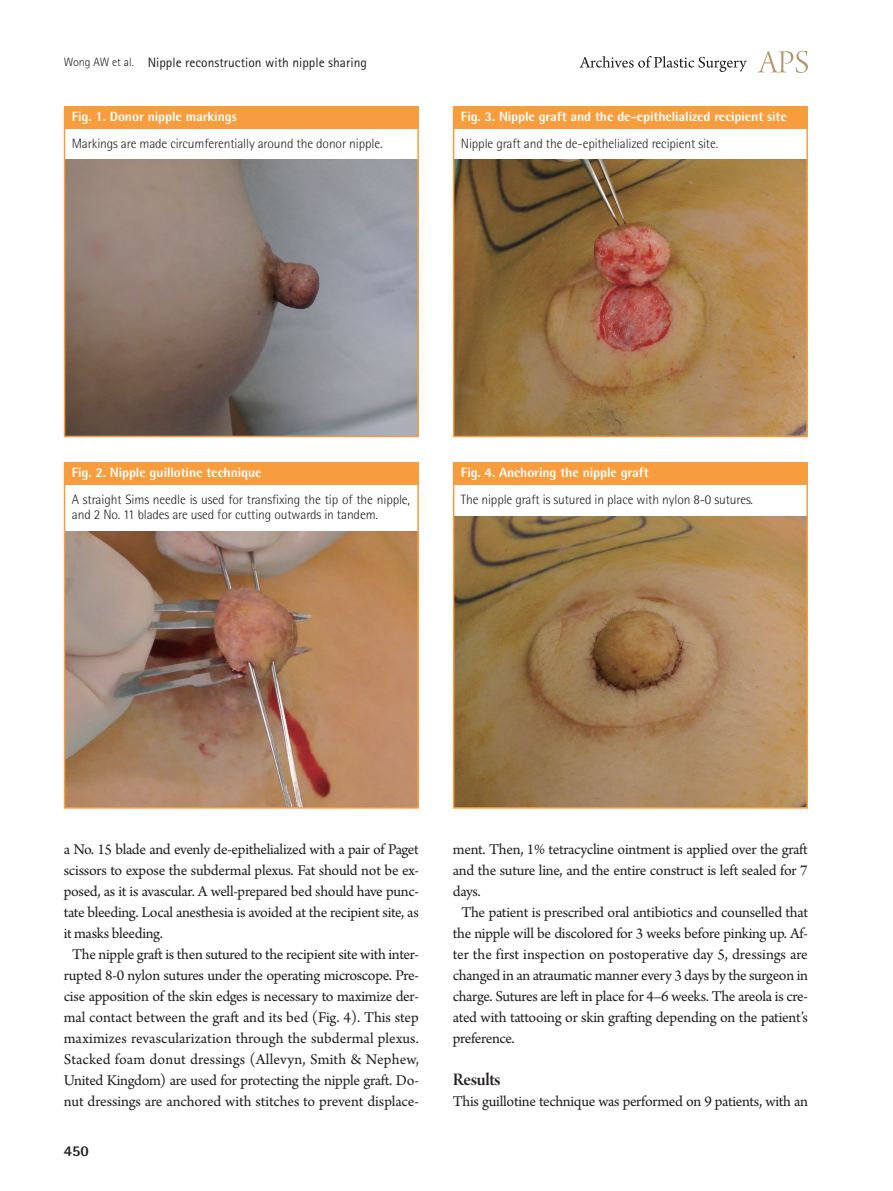
<style>
.page{position:relative;width:893px;height:1191px;background:#fff}
.page>*{position:absolute;margin:0;border:0;box-sizing:border-box;transform-origin:0 0}
.중제목{font:18.75px "Arno Pro Smbd Display";letter-spacing:-.02em;color:#231f20}
.본문{font:15.75px/21px "Arno Pro";letter-spacing:-.015em;color:#231f20;text-align:justify}
.본문_0{font:15.75px "Arno Pro";letter-spacing:-.02em;color:#231f20}
.t1{font:800 15px "Rotis Semi Sans Std";color:#231f20}
.그림설명{font:300 13.5px "Rotis Semi Sans Std";letter-spacing:-.01em;color:#231f20}
.표그림제목{font:800 13.5px "Rotis Semi Sans Std";letter-spacing:-.01em;color:#fff}
.하시라_제목{font:13.5px "Rotis Sans Serif Std";color:#231f20}
.s1{font-weight:300;font-size:12px}
</style>
<div class="page">
<svg style="left:757px;top:51px;width:51px;height:22px"></svg>
<svg style="left:579px;top:56px;width:168px;height:16px"></svg>
<img style="left:67px;top:160px;width:349px;height:274px">
<img style="left:456px;top:160px;width:349px;height:274px">
<img style="left:456px;top:516px;width:349px;height:289px">
<img style="left:67px;top:531px;width:349px;height:274px">
<div style="left:64px;top:106px;width:354px;height:23px;background:#f89d3d"></div>
<div style="left:453px;top:106px;width:354px;height:23px;background:#f89d3d"></div>
<div style="left:453px;top:463px;width:354px;height:22px;background:#f89d3d"></div>
<div style="left:64px;top:463px;width:354px;height:22px;background:#f89d3d"></div>
<div style="left:64px;top:106px;width:355px;height:331px;border:2px solid #f89d3d"></div>
<div style="left:453px;top:106px;width:355px;height:331px;border:2px solid #f89d3d"></div>
<div style="left:453px;top:463px;width:355px;height:345px;border:2px solid #f89d3d"></div>
<div style="left:64px;top:463px;width:355px;height:345px;border:2px solid #f89d3d"></div>
<p class="하시라_제목" style="left:64px;top:54px;width:305px"><span class="s1">Wong AW et al.</span> Nipple reconstruction with nipple sharing</p>
<p class="표그림제목" style="left:72px;top:108px;width:166px">Fig. 1. Donor nipple markings</p>
<p class="표그림제목" style="left:461px;top:108px;width:327px">Fig. 3. Nipple graft and the de-epithelialized recipient site</p>
<p class="그림설명" style="left:72px;top:136px;width:312px">Markings are made circumferentially around the donor nipple.</p>
<p class="그림설명" style="left:461px;top:136px;width:259px">Nipple graft and the de-epithelialized recipient site.</p>
<p class="표그림제목" style="left:72px;top:464px;width:191px">Fig. 2. Nipple guillotine technique</p>
<p class="표그림제목" style="left:461px;top:464px;width:189px">Fig. 4. Anchoring the nipple graft</p>
<p class="그림설명" style="left:72px;top:492px;width:340px">A straight Sims needle is used for transfixing the tip of the nipple,</p>
<p class="그림설명" style="left:461px;top:492px;width:293px">The nipple graft is sutured in place with nylon 8-0 sutures.</p>
<p class="그림설명" style="left:72px;top:507px;width:308px">and 2 No. 11 blades are used for cutting outwards in tandem.</p>
<p class="본문" style="left:64px;top:840px;width:357px">a No. 15 blade and evenly de-epithelialized with a pair of Paget scissors to expose the subdermal plexus. Fat should not be ex&shy;posed, as it is avascular. A well-prepared bed should have punc&shy;tate bleeding. Local anesthesia is avoided at the recipient site, as it masks bleeding.</p>
<p class="본문" style="left:64px;top:945px;width:357px;text-align:center">The nipple graft is then sutured to the recipient site with inter&shy;rupted 8-0 nylon sutures under the operating microscope. Pre&shy;cise apposition of the skin edges is necessary to maximize der&shy;mal contact between the graft and its bed (Fig. 4). This step maximizes revascularization through the subdermal plexus.<br>Stacked foam donut dressings (Allevyn, Smith &amp; Nephew, United Kingdom) are used for protecting the nipple graft. Do&shy;nut dressings are anchored with stitches to prevent displace-</p>
<p class="t1" style="left:64px;top:1141px;width:27px">450</p>
<p class="본문" style="left:453px;top:840px;width:357px">ment. Then, 1% tetracycline ointment is applied over the graft and the suture line, and the entire construct is left sealed for 7 days.</p>
<p class="본문" style="left:453px;top:903px;width:357px;text-indent:9px">The patient is prescribed oral antibiotics and counselled that the nipple will be discolored for 3 weeks before pinking up. Af&shy;ter the first inspection on postoperative day 5, dressings are changed in an atraumatic manner every 3 days by the surgeon in charge. Sutures are left in place for 4–6 weeks. The areola is cre&shy;ated with tattooing or skin grafting depending on the patient’s preference.</p>
<p class="중제목" style="left:453px;top:1069px;width:49px">Results</p>
<p class="본문_0" style="left:453px;top:1092px;width:357px">This guillotine technique was performed on 9 patients, with an</p>
</div>
